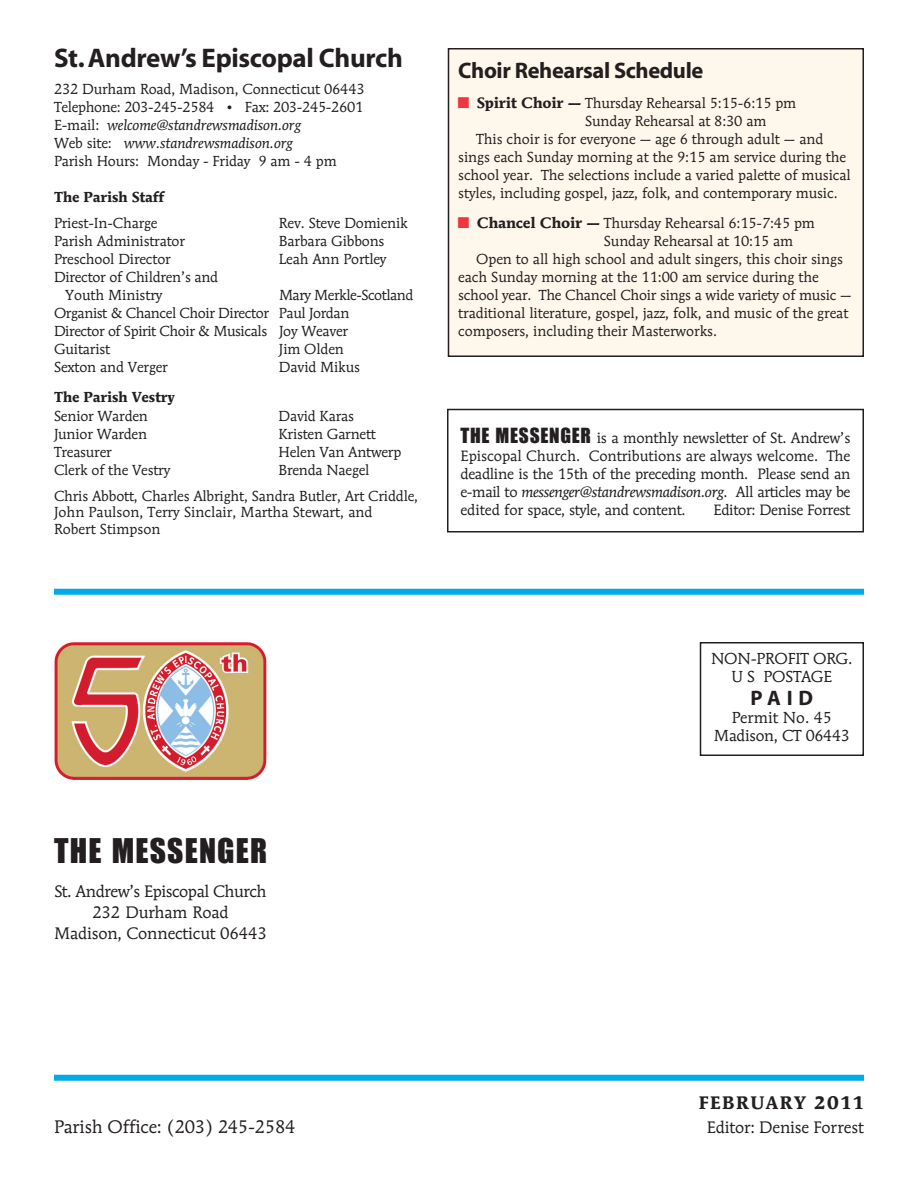
<style>
.page{position:relative;width:918px;height:1188px;background:#fff}
.page>*{position:absolute;margin:0;border:0;box-sizing:border-box;transform-origin:0 0}
.t1{font:31.5px "Impact";letter-spacing:.035em;color:#231f20}
.t2{font:700 27px "Myriad";letter-spacing:-.01em;color:#231f20}
.t3{font:700 22.5px "Myriad";letter-spacing:-.015em;color:#231f20}
.t4{font:700 21px "Myriad";color:#231f20}
.t5{font:18px "Mendoza Roman";letter-spacing:-.01em;color:#231f20}
.t6{font:700 18px "Mendoza Roman";letter-spacing:.075em;color:#231f20}
.t7{font:16.5px/21px "Mendoza Roman";letter-spacing:-.01em;color:#231f20;text-align:center}
.t8{font:15.75px/18px "Mendoza Roman";letter-spacing:-.01em;color:#231f20;text-align:center}
.t9{font:14.85px/18px "Mendoza Roman";letter-spacing:-.025em;color:#231f20;text-align:justify}
.t10{font:14.4px/18px "Mendoza Roman";letter-spacing:-.01em;color:#231f20}
.t11{font:14.4px/18px "Mendoza Roman";letter-spacing:-.03em;color:#231f20}
.t12{font:700 14.4px "Mendoza Roman";letter-spacing:-.015em;color:#231f20}
.s1{font-style:italic}
.s2{font-family:"Carta";font-size:13.5px;color:#ee3640}
.s3{font-weight:700;font-size:15px}
.s4{font-family:"Impact";font-size:19.35px}
</style>
<div class="page">
<div style="left:700px;top:642px;width:164px;height:114px;border:2px solid #231f20"></div>
<div style="left:54px;top:1075px;width:810px;height:6px;background:#00abe7"></div>
<div style="left:54px;top:589px;width:810px;height:6px;background:#00abe7"></div>
<div style="left:447px;top:409px;width:417px;height:123px;border:2px solid #231f20"></div>
<div style="left:449px;top:49px;width:414px;height:307px;background:#fdf8eb"></div>
<div style="left:448px;top:48px;width:416px;height:309px;border:2px solid #231f20"></div>
<img style="left:54px;top:642px;width:213px;height:138px">
<h2 class="t2" style="left:54px;top:48px;width:350px">St. Andrew’s Episcopal Church</h2>
<p class="t10" style="left:54px;top:81px;width:312px">232 Durham Road, Madison, Connecticut 06443<br>Telephone: 203-245-2584 • Fax: 203-245-2601<br>E-mail: <span class="s1">welcome@standrewsmadison.org<br></span>Web site: <span class="s1">www.standrewsmadison.org<br></span>Parish Hours: Monday - Friday 9 am - 4 pm</p>
<p class="t12" style="left:54px;top:191px;width:112px">The Parish Staff</p>
<p class="t10" style="left:54px;top:215px;width:105px">Priest-In-Charge</p>
<p class="t10" style="left:279px;top:215px;width:130px">Rev. Steve Domienik</p>
<p class="t10" style="left:54px;top:233px;width:133px">Parish Administrator</p>
<p class="t10" style="left:279px;top:233px;width:107px">Barbara Gibbons</p>
<p class="t10" style="left:54px;top:251px;width:118px">Preschool Director</p>
<p class="t10" style="left:279px;top:251px;width:109px">Leah Ann Portley</p>
<p class="t10" style="left:66px;top:269px;width:154px;text-indent:-12px">Director of Children’s and<br>Youth Ministry</p>
<p class="t11" style="left:54px;top:287px;width:361px;text-indent:225px">Mary Merkle-Scotland<br>Organist &amp; Chancel Choir Director Paul Jordan<br>Director of Spirit Choir &amp; Musicals Joy Weaver<br>Guitarist</p>
<p class="t10" style="left:279px;top:341px;width:66px">Jim Olden</p>
<p class="t10" style="left:54px;top:359px;width:115px">Sexton and Verger</p>
<p class="t10" style="left:279px;top:359px;width:83px">David Mikus</p>
<p class="t12" style="left:54px;top:391px;width:123px">The Parish Vestry</p>
<p class="t10" style="left:54px;top:409px;width:96px">Senior Warden</p>
<p class="t10" style="left:279px;top:409px;width:77px">David Karas</p>
<p class="t10" style="left:54px;top:427px;width:95px">Junior Warden</p>
<p class="t10" style="left:279px;top:427px;width:99px">Kristen Garnett</p>
<p class="t10" style="left:54px;top:445px;width:59px">Treasurer</p>
<p class="t10" style="left:279px;top:445px;width:124px">Helen Van Antwerp</p>
<p class="t10" style="left:54px;top:463px;width:118px">Clerk of the Vestry</p>
<p class="t10" style="left:54px;top:459px;width:366px;line-height:25.5px;text-indent:224px">Brenda Naegel<br>Chris Abbott, Charles Albright, Sandra Butler, Art Criddle,</p>
<p class="t10" style="left:54px;top:505px;width:320px;line-height:16.5px">John Paulson, Terry Sinclair, Martha Stewart, and<br>Robert Stimpson</p>
<h3 class="t3" style="left:458px;top:62px;width:247px">Choir Rehearsal Schedule</h3>
<p class="t10" style="left:458px;top:95px;width:340px"><span class="s2">-</span> <span class="s3">Spirit Choir —</span> Thursday Rehearsal 5:15-6:15 pm</p>
<p class="t10" style="left:585px;top:113px;width:183px">Sunday Rehearsal at 8:30 am</p>
<p class="t10" style="left:476px;top:131px;width:349px">This choir is for everyone — age 6 through adult — and</p>
<p class="t10" style="left:458px;top:149px;width:389px">sings each Sunday morning at the 9:15 am service during the</p>
<p class="t10" style="left:458px;top:167px;width:394px">school year. The selections include a varied palette of musical</p>
<p class="t10" style="left:458px;top:185px;width:381px">styles, including gospel, jazz, folk, and contemporary music.</p>
<p class="t10" style="left:458px;top:215px;width:358px"><span class="s2">-</span> <span class="s3">Chancel Choir —</span> Thursday Rehearsal 6:15-7:45 pm</p>
<p class="t10" style="left:604px;top:233px;width:191px">Sunday Rehearsal at 10:15 am</p>
<p class="t10" style="left:476px;top:251px;width:368px">Open to all high school and adult singers, this choir sings</p>
<p class="t10" style="left:458px;top:269px;width:362px">each Sunday morning at the 11:00 am service during the</p>
<p class="t10" style="left:458px;top:287px;width:395px">school year. The Chancel Choir sings a wide variety of music —</p>
<p class="t10" style="left:458px;top:305px;width:392px">traditional literature, gospel, jazz, folk, and music of the great</p>
<p class="t10" style="left:458px;top:323px;width:260px">composers, including their Masterworks.</p>
<p class="t9" style="left:460px;top:430px;width:392px"><span class="s4">THE MESSENGER</span> is a monthly newsletter of St. Andrew’s Episcopal Church. Contributions are always welcome. The deadline is the 15th of the preceding month. Please send an e-mail to <span class="s1">messenger@standrewsmadison.org</span>. All articles may be edited for space, style, and content.</p>
<p class="t9" style="left:714px;top:502px;width:138px">Editor: Denise Forrest</p>
<h1 class="t1" style="left:54px;top:840px;width:215px">THE MESSENGER</h1>
<p class="t7" style="left:54px;top:882px;width:214px">St. Andrew’s Episcopal Church<br>232 Durham Road<br>Madison, Connecticut 06443</p>
<p class="t8" style="left:711px;top:651px;width:143px">NON-PROFIT ORG.<br>U S POSTAGE</p>
<h3 class="t4" style="left:751px;top:690px;width:64px">PAID</h3>
<p class="t8" style="left:714px;top:710px;width:138px">Permit No. 45<br>Madison, CT 06443</p>
<p class="t5" style="left:54px;top:1120px;width:243px">Parish Office: (203) 245-2584</p>
<p class="t6" style="left:699px;top:1096px;width:167px">FEBRUARY 2011</p>
<p class="t7" style="left:707px;top:1118px;width:159px">Editor: Denise Forrest</p>
</div>
